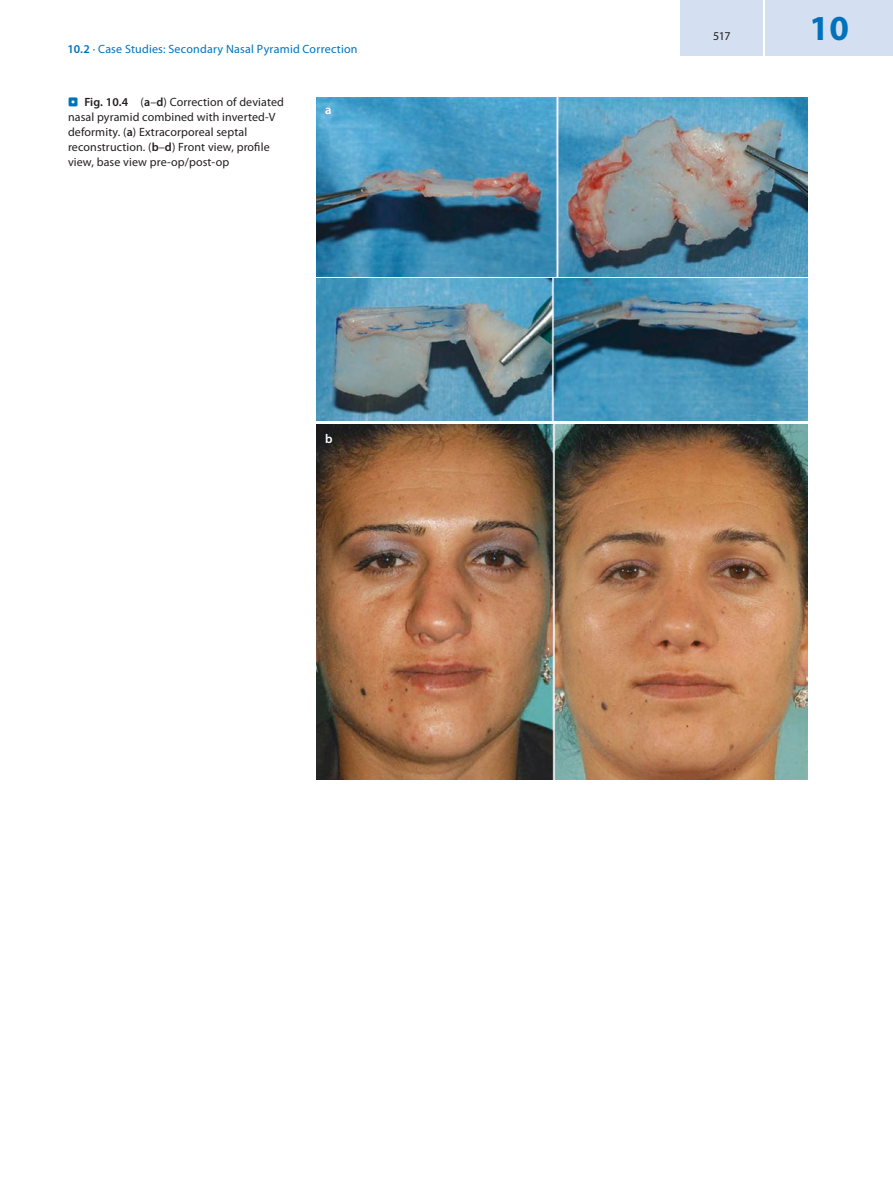
<style>
.page{position:relative;width:893px;height:1187px;background:#fff}
.page>*{position:absolute;margin:0;border:0;box-sizing:border-box;transform-origin:0 0}
.t1{font:700 35.25px "Crcqpk Myriad Pro";color:#0072bc}
.t2{font:600 12.75px "Mffbdm Myriad Pro";color:#fff}
.t3{font:12px/15px "Tsdhlw Myriad Pro";letter-spacing:.01em;color:#231f20}
.t4{font:12px "Tsdhlw Myriad Pro";letter-spacing:.02em;color:#0072bc}
.s1{font-family:"Xcbnhv Myriad Pro";font-weight:600}
.s2{font-family:"Tkxbyj Blik Buttons";color:#0072bc}
</style>
<div class="page">
<div style="left:680px;top:0;width:83px;height:55px;background:#d4e0f1"></div>
<div style="left:765px;top:0;width:128px;height:55px;background:#d4e0f1"></div>
<img style="left:317px;top:97px;width:490px;height:323px">
<img style="left:317px;top:424px;width:490px;height:355px">
<p class="t4" style="left:68px;top:42px;width:292px"><span class="s1">10.2</span> · Case Studies: Secondary Nasal Pyramid Correction</p>
<p class="t3" style="left:68px;top:94px;width:217px"><span class="s2">.</span> <span class="s1">Fig. 10.4</span> (<span class="s1">a</span>–<span class="s1">d</span>) Correction of deviated nasal pyramid combined with inverted-V deformity. (<span class="s1">a</span>) Extracorporeal septal reconstruction. (<span class="s1">b</span>–<span class="s1">d</span>) Front view, profile view, base view pre-op/post-op</p>
<p class="t2" style="left:325px;top:101px;width:8px">a</p>
<p class="t2" style="left:325px;top:431px;width:9px">b</p>
<p class="t3" style="left:713px;top:29px;width:19px">517</p>
<h1 class="t1" style="left:809px;top:6px;width:41px">10</h1>
</div>
